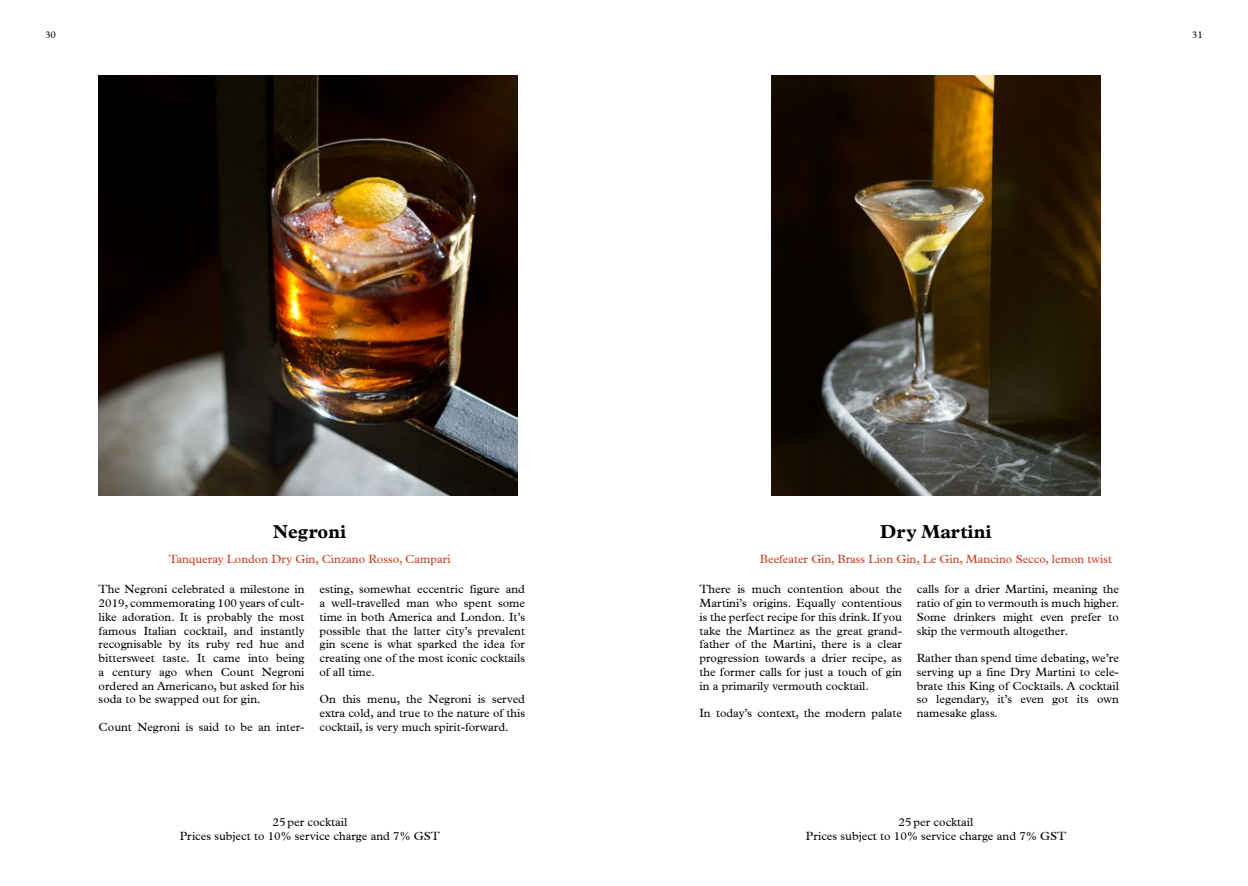
<style>
.page{position:relative;width:1248px;height:886px;background:#fff}
.page>*{position:absolute;margin:0;border:0;box-sizing:border-box;transform-origin:0 0}
.t1{font:700 18.75px "Plantin";color:#000}
.t2{font:11.88px/13.8px "Plantin";color:#000;text-align:justify}
.t3{font:11.88px "Plantin";color:#c9391c}
.t4{font:10px "Plantin";color:#000}
</style>
<div class="page">
<img style="left:771px;top:75px;width:329px;height:420px">
<img style="left:98px;top:75px;width:420px;height:420px">
<p class="t4" style="left:45px;top:31px;width:13px">30</p>
<p class="t4" style="left:1191px;top:31px;width:13px">31</p>
<h1 class="t1" style="left:273px;top:521px;width:75px">Negroni</h1>
<h1 class="t1" style="left:880px;top:521px;width:113px">Dry Martini</h1>
<p class="t3" style="left:169px;top:555px;width:283px">Tanqueray London Dry Gin, Cinzano Rosso, Campari</p>
<p class="t3" style="left:759px;top:555px;width:353px">Beefeater Gin, Brass Lion Gin, Le Gin, Mancino Secco, lemon twist</p>
<p class="t2" style="left:99px;top:583px;width:207px">The Negroni celebrated a milestone in 2019, commemorating 100 years of cult&shy;like adoration. It is probably the most famous Italian cocktail, and instantly recognisable by its ruby red hue and bittersweet taste. It came into being a century ago when Count Negroni ordered an Americano, but asked for his soda to be swapped out for gin.</p>
<p class="t2" style="left:99px;top:721px;width:207px">Count Negroni is said to be an inter-</p>
<p class="t2" style="left:319px;top:583px;width:207px">esting, somewhat eccentric figure and a well-travelled man who spent some time in both America and London. It’s possible that the latter city’s prevalent gin scene is what sparked the idea for creating one of the most iconic cocktails of all time.</p>
<p class="t2" style="left:319px;top:693px;width:207px">On this menu, the Negroni is served extra cold, and true to the nature of this cocktail, is very much spirit-forward.</p>
<p class="t2" style="left:916px;top:583px;width:204px">calls for a drier Martini, meaning the ratio of gin to vermouth is much higher.<br>Some drinkers might even prefer to skip the vermouth altogether.</p>
<p class="t2" style="left:916px;top:652px;width:204px">Rather than spend time debating, we’re serving up a fine Dry Martini to cele&shy;brate this King of Cocktails. A cocktail so legendary, it’s even got its own namesake glass.</p>
<p class="t2" style="left:699px;top:583px;width:204px">There is much contention about the Martini’s origins. Equally contentious is the perfect recipe for this drink. If you take the Martinez as the great grand&shy;father of the Martini, there is a clear progression towards a drier recipe, as the former calls for just a touch of gin in a primarily vermouth cocktail.</p>
<p class="t2" style="left:699px;top:707px;width:204px">In today’s context, the modern palate</p>
<p class="t2" style="left:180px;top:816px;width:262px;text-align:center">25 per cocktail<br>Prices subject to 10% service charge and 7% GST</p>
<p class="t2" style="left:805px;top:816px;width:262px;text-align:center">25 per cocktail<br>Prices subject to 10% service charge and 7% GST</p>
</div>
